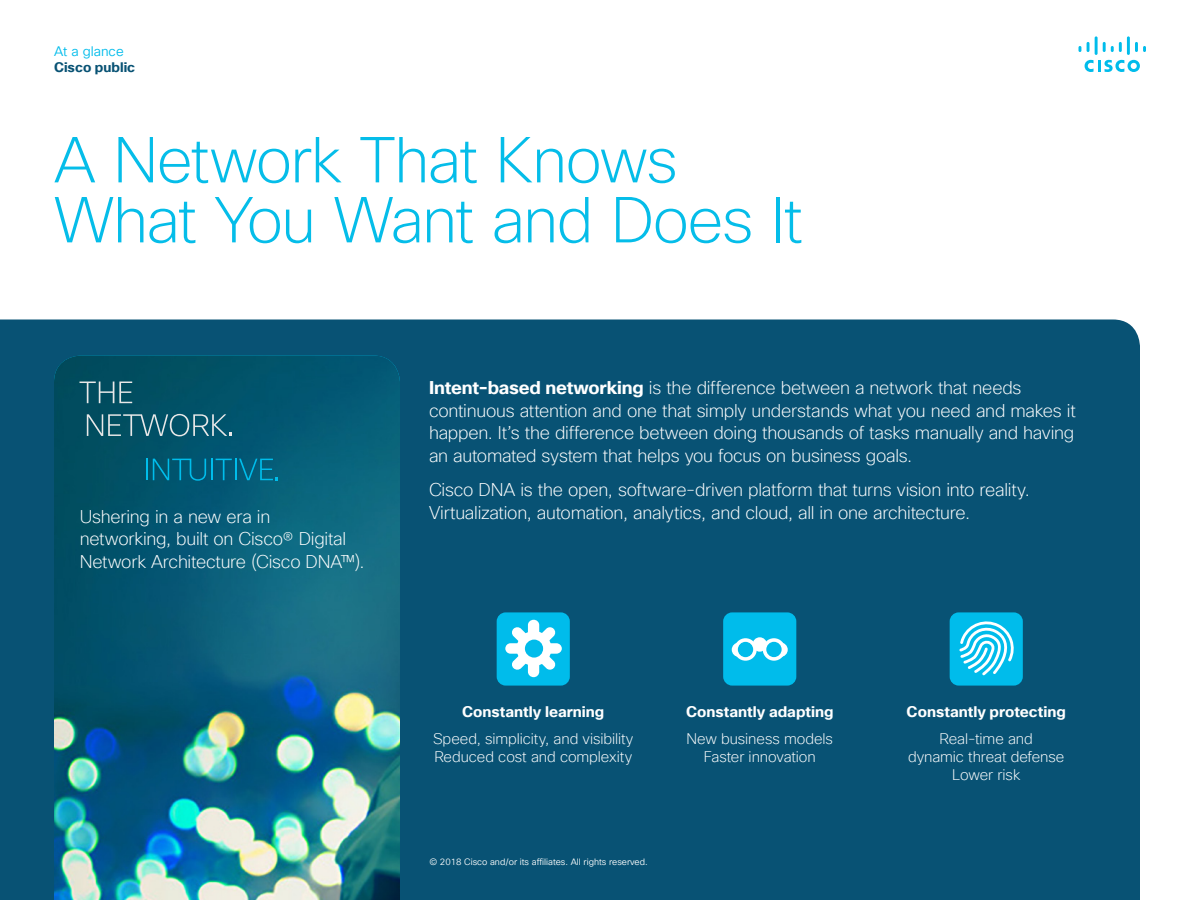
<style>
.page{position:relative;width:1200px;height:900px;background:#fff}
.page>*{position:absolute;margin:0;border:0;box-sizing:border-box;transform-origin:0 0}
.Title_Headline{font:200 63px/60px "Cisco Sans TT";letter-spacing:-.025em;color:#05bde9}
.Intro{font:200 18px/22.5px "Cisco Sans TT";letter-spacing:-.015em;color:#fff}
.Body_10_12_ExLight_W{font:200 15px/18px "Cisco Sans TT";letter-spacing:-.005em;color:#fff;text-align:center}
.Body_10_12_ExLight_W-2{font:700 15px "Cisco Sans TT";color:#fff}
.t1{font:700 13.5px "Cisco Sans TT";color:#085274}
.t2{font:13.5px "Cisco Sans TT Light";color:#00bceb}
.Footer_white{font:9px "Cisco Sans TT Light";color:#fff}
.s1{font-weight:700}
</style>
<div class="page">
<svg style="left:1085px;top:60px;width:55px;height:12px"></svg>
<svg style="left:1079px;top:46px;width:2px;height:6px"></svg>
<svg style="left:1087px;top:42px;width:3px;height:10px"></svg>
<hr style="left:1095px;top:36px;width:3px;height:19px;background:#00bceb">
<svg style="left:1103px;top:42px;width:19px;height:10px"></svg>
<hr style="left:1127px;top:36px;width:3px;height:19px;background:#00bceb">
<svg style="left:1135px;top:42px;width:11px;height:10px"></svg>
<div style="left:0;top:320px;width:1140px;height:580px;background:#085274"></div>
<img style="left:54px;top:356px;width:346px;height:544px">
<div style="left:497px;top:612px;width:73px;height:74px;background:#00bceb;border-radius:9px"></div>
<div style="left:528px;top:620px;width:11px;height:57px;background:#fff;border-radius:5px"></div>
<div style="left:505px;top:643px;width:57px;height:11px;background:#fff;border-radius:5px"></div>
<svg style="left:511px;top:627px;width:45px;height:43px"></svg>
<div style="left:517px;top:631px;width:34px;height:35px;background:#fff;border-radius:50%"></div>
<div style="left:525px;top:640px;width:18px;height:18px;background:#00bceb;border-radius:50%"></div>
<div style="left:723px;top:612px;width:73px;height:74px;background:#00bceb;border-radius:9px"></div>
<div style="left:753px;top:637px;width:14px;height:15px;background:#fff;border-radius:50%"></div>
<div style="left:732px;top:643px;width:14px;height:14px;background:#fff;border-radius:50%"></div>
<svg style="left:734px;top:638px;width:23px;height:23px"></svg>
<svg style="left:773px;top:643px;width:15px;height:14px"></svg>
<div style="left:763px;top:638px;width:22px;height:23px;background:#fff;border-radius:50%"></div>
<div style="left:738px;top:642px;width:15px;height:15px;background:#00bceb;border-radius:50%"></div>
<div style="left:766px;top:642px;width:16px;height:15px;background:#00bceb;border-radius:50%"></div>
<div style="left:950px;top:612px;width:73px;height:74px;background:#00bceb;border-radius:9px"></div>
<svg style="left:959px;top:621px;width:55px;height:54px"></svg>
<svg style="left:80px;top:382px;width:52px;height:21px"></svg>
<svg style="left:87px;top:414px;width:145px;height:22px;background:#327081"></svg>
<hr style="left:146px;top:459px;width:2px;height:21px;background:#00bdeb">
<svg style="left:153px;top:459px;width:53px;height:22px"></svg>
<hr style="left:211px;top:459px;width:2px;height:21px;background:#00bdeb">
<svg style="left:216px;top:459px;width:61px;height:21px"></svg>
<p class="t2" style="left:54px;top:42px;width:71px">At a glance</p>
<p class="t1" style="left:54px;top:58px;width:83px">Cisco public</p>
<p class="Title_Headline" style="left:54px;top:132px;width:750px">A Network That Knows<br>What You Want and Does It</p>
<p class="Intro" style="left:429px;top:377px;width:648px"><span class="s1">Intent-based networking</span> is the difference between a network that needs continuous attention and one that simply understands what you need and makes it happen. It’s the difference between doing thousands of tasks manually and having an automated system that helps you focus on business goals.</p>
<p class="Intro" style="left:429px;top:479px;width:602px">Cisco DNA is the open, software-driven platform that turns vision into reality.</p>
<p class="Intro" style="left:80px;top:506px;width:192px">Ushering in a new era in</p>
<p class="Intro" style="left:429px;top:502px;width:543px">Virtualization, automation, analytics, and cloud, all in one architecture.</p>
<p class="Intro" style="left:80px;top:528px;width:286px">networking, built on Cisco® Digital<br>Network Architecture (Cisco DNA™).</p>
<p class="Body_10_12_ExLight_W-2" style="left:462px;top:702px;width:144px">Constantly learning</p>
<p class="Body_10_12_ExLight_W" style="left:433px;top:730px;width:202px;text-align:left">Speed, simplicity, and visibility<br>Reduced cost and complexity</p>
<p class="Footer_white" style="left:429px;top:856px;width:220px">© 2018 Cisco and/or its affiliates. All rights reserved.</p>
<p class="Body_10_12_ExLight_W-2" style="left:686px;top:702px;width:149px">Constantly adapting</p>
<p class="Body_10_12_ExLight_W" style="left:686px;top:730px;width:148px">New business models<br>Faster innovation</p>
<p class="Body_10_12_ExLight_W-2" style="left:907px;top:702px;width:161px">Constantly protecting</p>
<p class="Body_10_12_ExLight_W" style="left:908px;top:730px;width:158px">Real-time and<br>dynamic threat defense<br>Lower risk</p>
</div>
